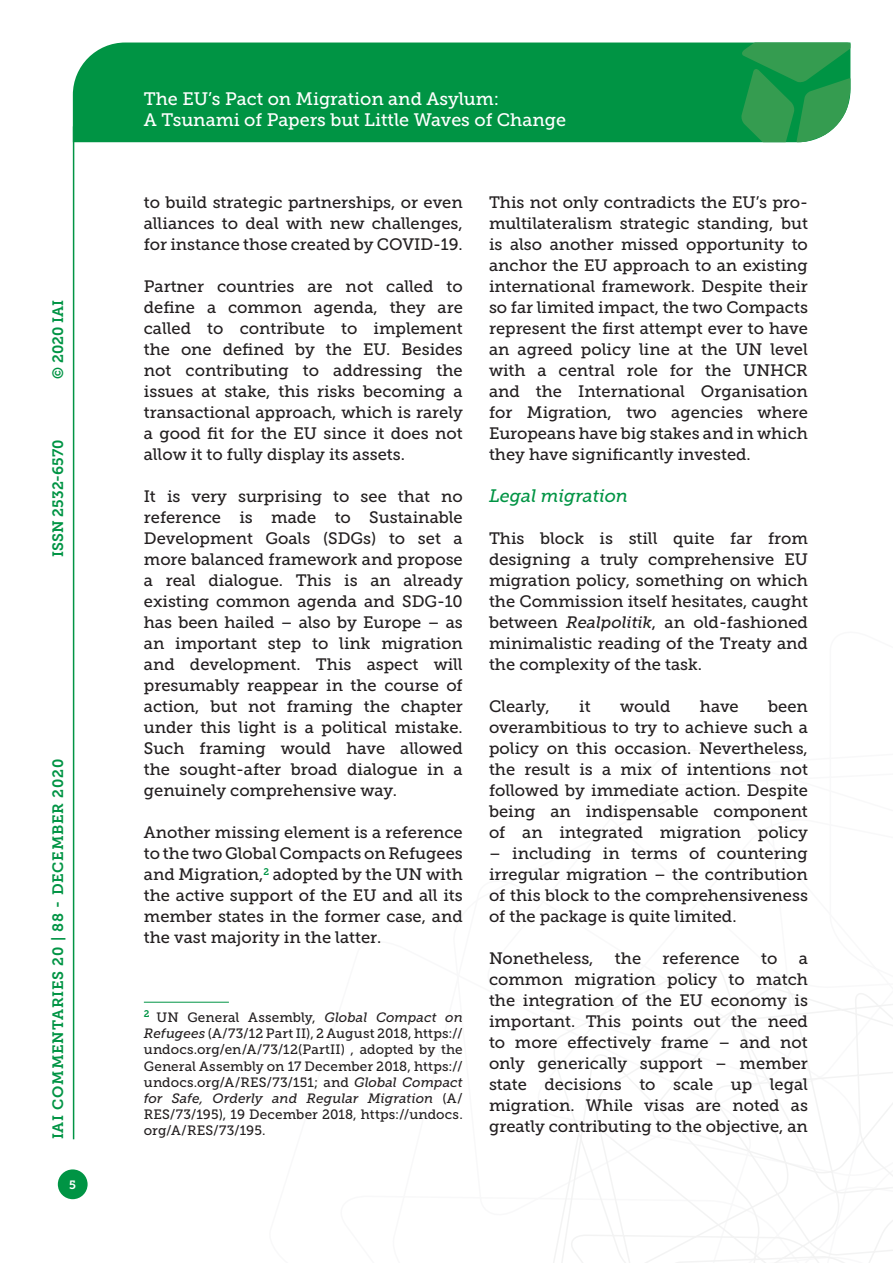
<style>
.page{position:relative;width:893px;height:1263px;background:#fff}
.page>*{position:absolute;margin:0;border:0;box-sizing:border-box;transform-origin:0 0}
.t1{font:18px/21.6px "Museo Slab 500";color:#fff}
.Titolo_paragrafo_2{font:italic 18px "Museo Slab 500";letter-spacing:-.005em;color:#009444}
.Testo{font:16.5px/21px "Museo Slab 500";color:#231f20;text-align:justify}
.t2{font:15px "Museo Slab 700";letter-spacing:.05em;color:#009444}
.t3{font:15px "Museo Slab 700";color:#009444}
.Nota{font:13.5px/16.2px "Museo Slab 500";letter-spacing:.01em;color:#231f20;text-align:justify}
.t4{font:12px "Museo Slab 700";color:#fff}
.s1{font-style:italic}
</style>
<div class="page">
<svg style="left:553px;top:960px;width:340px;height:303px"></svg>
<div style="left:73px;top:43px;width:668px;height:99px;background:#009444"></div>
<svg style="left:741px;top:43px;width:109px;height:99px;background:#319e55"></svg>
<div style="left:58px;top:1169px;width:30px;height:30px;background:#009444;border-radius:50%"></div>
<hr style="left:73px;top:126px;width:1px;height:1013px;background:#009444">
<hr style="left:144px;top:1002px;width:85px;height:1px;background:#009444">
<p class="t2" style="left:50px;top:379px;width:80px;rotate:-90deg">© 2020 IAI</p>
<p class="t3" style="left:50px;top:557px;width:119px;rotate:-90deg">ISSN 2532-6570</p>
<p class="t2" style="left:50px;top:1139px;width:382px;rotate:-90deg">IAI COMMENTARIES 20 | 88 - DECEMBER 2020</p>
<p class="t4" style="left:69px;top:1178px;width:8px">5</p>
<p class="t1" style="left:144px;top:88px;width:424px">The EU’s Pact on Migration and Asylum:<br>A Tsunami of Papers but Little Waves of Change</p>
<p class="Testo" style="left:144px;top:192px;width:320px">to build strategic partnerships, or even alliances to deal with new challenges, for instance those created by COVID-19.</p>
<p class="Testo" style="left:144px;top:276px;width:320px">Partner countries are not called to define a common agenda, they are called to contribute to implement the one defined by the EU. Besides not contributing to addressing the issues at stake, this risks becoming a transactional approach, which is rarely a good fit for the EU since it does not allow it to fully display its assets.</p>
<p class="Testo" style="left:144px;top:486px;width:320px">It is very surprising to see that no reference is made to Sustainable Development Goals (SDGs) to set a more balanced framework and propose a real dialogue. This is an already existing common agenda and SDG-10 has been hailed – also by Europe – as an important step to link migration and development. This aspect will presumably reappear in the course of action, but not framing the chapter under this light is a political mistake.<br>Such framing would have allowed the sought-after broad dialogue in a genuinely comprehensive way.</p>
<p class="Testo" style="left:144px;top:822px;width:320px">Another missing element is a reference to the two Global Compacts on Refugees and Migration,<sup>2</sup> adopted by the UN with the active support of the EU and all its member states in the former case, and the vast majority in the latter.</p>
<p class="Nota" style="left:144px;top:1009px;width:320px"><sup>2</sup> UN General Assembly, <span class="s1">Global Compact on Refugees</span> (A/73/12 Part II), 2 August 2018, https:// undocs.org/en/A/73/12(PartII) , adopted by the General Assembly on 17 December 2018, https:// undocs.org/A/RES/73/151; and <span class="s1">Global Compact for Safe, Orderly and Regular Migration</span> (A/ RES/73/195), 19 December 2018, https://undocs. org/A/RES/73/195.</p>
<p class="Testo" style="left:489px;top:192px;width:320px">This not only contradicts the EU’s pro&shy;multilateralism strategic standing, but is also another missed opportunity to anchor the EU approach to an existing international framework. Despite their so far limited impact, the two Compacts represent the first attempt ever to have an agreed policy line at the UN level with a central role for the UNHCR and the International Organisation for Migration, two agencies where Europeans have big stakes and in which they have significantly invested.</p>
<p class="Titolo_paragrafo_2" style="left:489px;top:486px;width:140px">Legal migration</p>
<p class="Testo" style="left:489px;top:528px;width:320px">This block is still quite far from designing a truly comprehensive EU migration policy, something on which the Commission itself hesitates, caught between <span class="s1">Realpolitik</span>, an old-fashioned minimalistic reading of the Treaty and the complexity of the task.</p>
<p class="Testo" style="left:489px;top:696px;width:62px">Clearly,</p>
<p class="Testo" style="left:579px;top:696px;width:13px">it</p>
<p class="Testo" style="left:620px;top:696px;width:52px">would</p>
<p class="Testo" style="left:700px;top:696px;width:40px">have</p>
<p class="Testo" style="left:489px;top:696px;width:320px;text-indent:279px">been overambitious to try to achieve such a policy on this occasion. Nevertheless, the result is a mix of intentions not followed by immediate action. Despite being an indispensable component of an integrated migration policy</p>
<p class="Testo" style="left:489px;top:843px;width:320px">– including in terms of countering irregular migration – the contribution of this block to the comprehensiveness of the package is quite limited.</p>
<p class="Testo" style="left:489px;top:948px;width:106px">Nonetheless,</p>
<p class="Testo" style="left:615px;top:948px;width:28px">the</p>
<p class="Testo" style="left:663px;top:948px;width:79px">reference</p>
<p class="Testo" style="left:761px;top:948px;width:18px">to</p>
<p class="Testo" style="left:489px;top:948px;width:320px;text-indent:310px">a common migration policy to match the integration of the EU economy is important. This points out the need to more effectively frame – and not only generically support – member state decisions to scale up legal migration. While visas are noted as greatly contributing to the objective, an</p>
</div>
